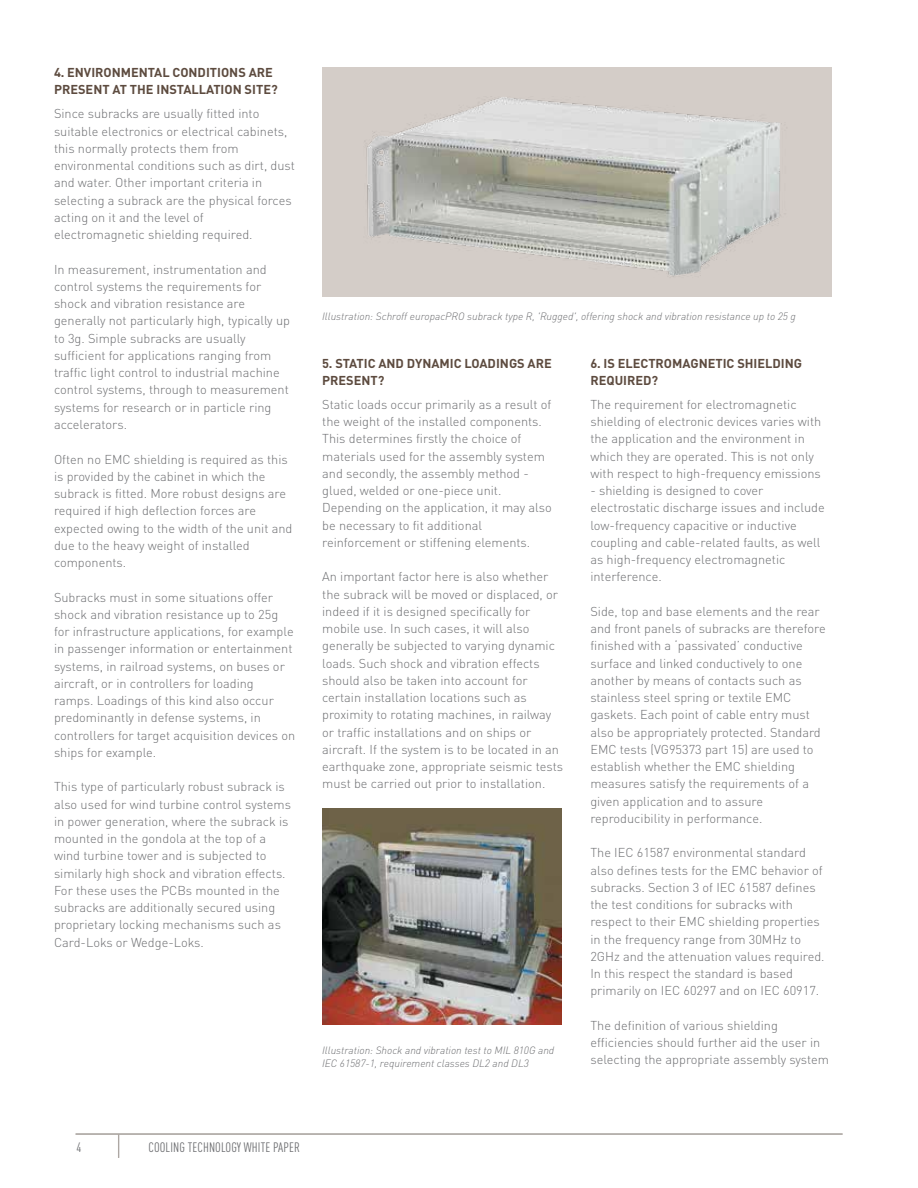
<style>
.page{position:relative;width:918px;height:1188px;background:#fff}
.page>*{position:absolute;margin:0;border:0;box-sizing:border-box;transform-origin:0 0}
.t1{font:condensed 13.5px "DIN Pro";letter-spacing:.01em;color:#6d6e71}
.t2{font:300 12.75px/17.2px "DIN Pro";color:#6d6e71}
.t3{font:700 12.75px/17.2px "DIN Pro";color:#5d4b3f}
.t4{font:italic 300 10.5px/13.5px "DIN Pro";color:#6d6e71}
</style>
<div class="page">
<svg style="left:118px;top:1135px;width:1px;height:23px"></svg>
<hr style="left:76px;top:1133px;width:767px;height:2px;background:#ada7a3">
<img style="left:322px;top:72px;width:510px;height:225px">
<img style="left:322px;top:808px;width:240px;height:216px">
<p class="t3" style="left:54px;top:62px;width:225px">4. ENVI RONMENTAL CONDITIONS ARE<br>PRESENT AT THE I NSTALLATION SITE?</p>
<p class="t2" style="left:54px;top:104px;width:242px">Since subracks are usually fitted into suitable electronics or electrical cabinets, this normally protects them from environmental conditions such as dirt, dust and water. Other important criteria in selecting a subrack are the physical forces acting on it and the level of electromagnetic shielding required.</p>
<p class="t2" style="left:54px;top:259px;width:238px">In measurement, instrumentation and control systems the requirements for shock and vibration resistance are generally not particularly high, typically up to 3g. Simple subracks are usually sufficient for applications ranging from traffic light control to industrial machine control systems, through to measurement systems for research or in particle ring accelerators.</p>
<p class="t2" style="left:54px;top:449px;width:240px">Often no EMC shielding is required as this is provided by the cabinet in which the subrack is fitted. More robust designs are required if high deflection forces are expected owing to the width of the unit and due to the heavy weight of installed components.</p>
<p class="t2" style="left:54px;top:587px;width:243px">Subracks must in some situations offer shock and vibration resistance up to 25g for infrastructure applications, for example in passenger information or entertainment systems, in railroad systems, on buses or aircraft, or in controllers for loading ramps. Loadings of this kind also occur predominantly in defense systems, in controllers for target acquisition devices on ships for example.</p>
<p class="t2" style="left:54px;top:777px;width:239px">This type of particularly robust subrack is also used for wind turbine control systems in power generation, where the subrack is mounted in the gondola at the top of a wind turbine tower and is subjected to similarly high shock and vibration effects.<br>For these uses the PCBs mounted in the subracks are additionally secured using proprietary locking mechanisms such as Card-Loks or Wedge-Loks.</p>
<p class="t4" style="left:322px;top:309px;width:475px">Illustration: Schroff europacPRO subrack type R, 'Rugged', offering shock and vibration resistance up to 25 g</p>
<p class="t3" style="left:322px;top:353px;width:231px">5. STATI C AND DYNAMI C LOADI NGS ARE<br>PRESENT?</p>
<p class="t2" style="left:322px;top:394px;width:231px">Static loads occur primarily as a result of the weight of the installed components.<br>This determines firstly the choice of materials used for the assembly system and secondly, the assembly method - glued, welded or one-piece unit.<br>Depending on the application, it may also be necessary to fit additional reinforcement or stiffening elements.</p>
<p class="t2" style="left:322px;top:567px;width:242px">An important factor here is also whether the subrack will be moved or displaced, or indeed if it is designed specifically for mobile use. In such cases, it will also generally be subjected to varying dynamic loads. Such shock and vibration effects should also be taken into account for certain installation locations such as proximity to rotating machines, in railway or traffic installations and on ships or aircraft. If the system is to be located in an earthquake zone, appropriate seismic tests must be carried out prior to installation.</p>
<p class="t4" style="left:322px;top:1042px;width:234px">Illustration: Shock and vibration test to MIL 810G and<br>IEC 61587-1, requirement classes DL2 and DL3</p>
<p class="t3" style="left:590px;top:353px;width:213px">6. IS ELECTROMAGNETIC SHI ELDI NG<br>REQUI RED?</p>
<p class="t2" style="left:590px;top:394px;width:232px">The requirement for electromagnetic shielding of electronic devices varies with the application and the environment in which they are operated. This is not only with respect to high-frequency emissions</p>
<p class="t2" style="left:590px;top:481px;width:236px">- shielding is designed to cover electrostatic discharge issues and include low-frequency capacitive or inductive coupling and cable-related faults, as well as high-frequency electromagnetic interference.</p>
<p class="t2" style="left:590px;top:601px;width:237px">Side, top and base elements and the rear and front panels of subracks are therefore finished with a ‘passivated’ conductive surface and linked conductively to one another by means of contacts such as stainless steel spring or textile EMC gaskets. Each point of cable entry must also be appropriately protected. Standard EMC tests (VG95373 part 15) are used to establish whether the EMC shielding measures satisfy the requirements of a given application and to assure reproducibility in performance.</p>
<p class="t2" style="left:590px;top:843px;width:236px">The IEC 61587 environmental standard also defines tests for the EMC behavior of subracks. Section 3 of IEC 61587 defines the test conditions for subracks with respect to their EMC shielding properties in the frequency range from 30MHz to 2GHz and the attenuation values required.<br>In this respect the standard is based primarily on IEC 60297 and on IEC 60917.</p>
<p class="t2" style="left:590px;top:1015px;width:240px">The definition of various shielding efficiencies should further aid the user in selecting the appropriate assembly system</p>
<p class="t1" style="left:77px;top:1137px;width:6px">4</p>
<p class="t1" style="left:149px;top:1137px;width:153px">COOLING TECHNOLOGY WHITE PAPER</p>
</div>
